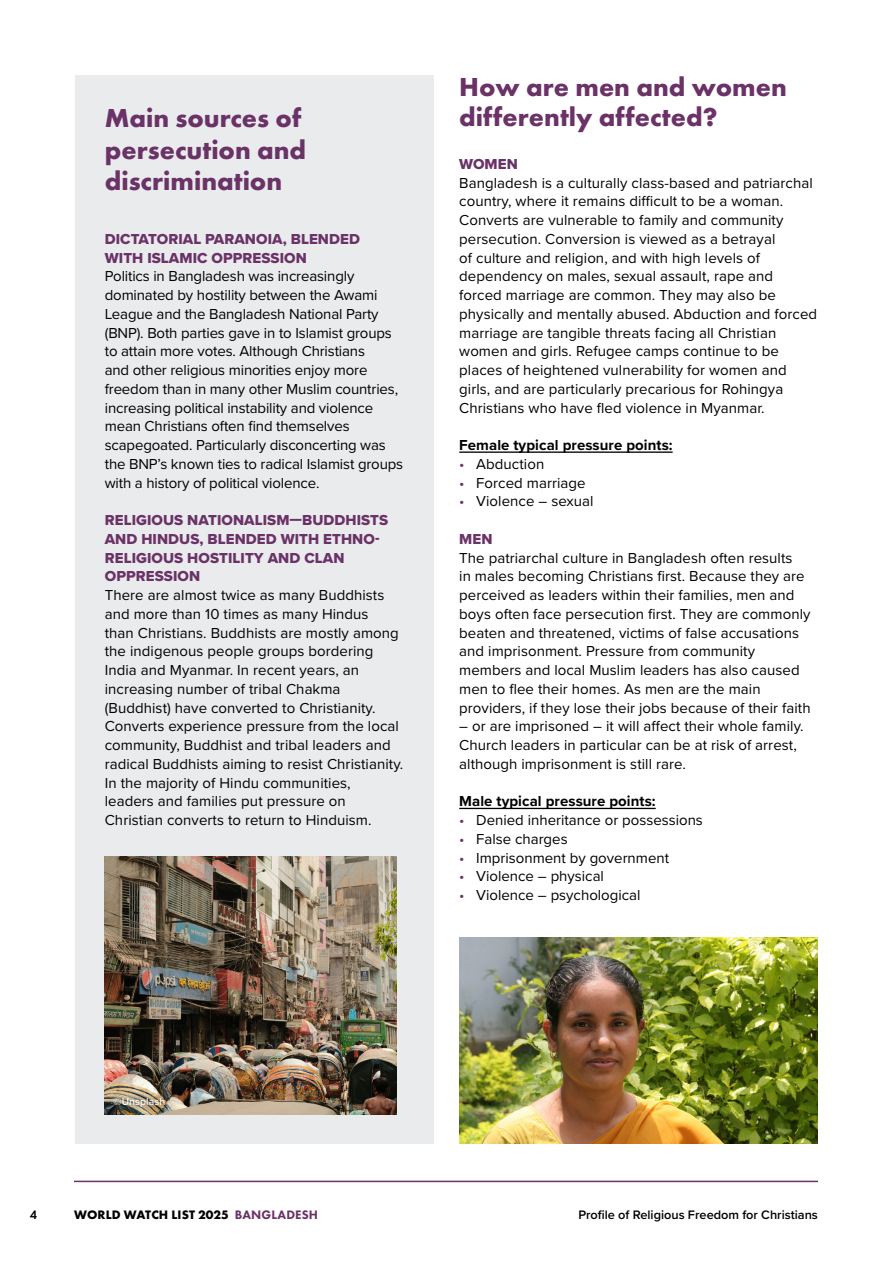
<style>
.page{position:relative;width:893px;height:1263px;background:#fff}
.page>*{position:absolute;margin:0;border:0;box-sizing:border-box;transform-origin:0 0}
.t1{font:700 27px/31.5px "Futura PT";color:#6b3267}
.t2{font:15px/18.8px "Proxima Nova";letter-spacing:.005em;color:#000}
.t3{font:15px/18.8px "Proxima Nova Extrabld";letter-spacing:.005em;color:#6b3267}
.t4{font:700 15px "Proxima Nova";letter-spacing:.005em;color:#000}
.t5{font:600 12.75px "Proxima Nova";color:#000}
.t6{font:700 12.75px "Futura PT";letter-spacing:.01em;color:#000}
.t7{font:600 12.75px "Futura PT";color:#000}
.t8{font:500 10.5px "Proxima Nova";letter-spacing:.005em;color:#fff}
.s1{color:#6b3267}
.s2{font-weight:800;color:#6b3267}
</style>
<div class="page">
<hr style="left:74px;top:1181px;width:744px;height:1px;background:#6b3267">
<div style="left:75px;top:75px;width:359px;height:1069px;background:#e9ebed"></div>
<hr style="left:459px;top:451px;width:214px;height:2px;background:#000">
<hr style="left:459px;top:808px;width:197px;height:1px;background:#000">
<img style="left:105px;top:856px;width:292px;height:258px">
<img style="left:459px;top:938px;width:359px;height:206px">
<div style="left:107px;top:1091px;width:65px;height:23px;background:#000;opacity:.75"></div>
<h1 class="t1" style="left:105px;top:102px;width:203px">Main sources of persecution and discrimination</h1>
<p class="t3" style="left:105px;top:229px;width:257px">DICTATORIAL PARANOIA, BLENDED<br>WITH ISLAMIC OPPRESSION</p>
<p class="t2" style="left:105px;top:266px;width:300px">Politics in Bangladesh was increasingly dominated by hostility between the Awami League and the Bangladesh National Party (BNP). Both parties gave in to Islamist groups to attain more votes. Although Christians<br>and other religious minorities enjoy more freedom than in many other Muslim countries, increasing political instability and violence mean Christians often find themselves scapegoated. Particularly disconcerting was the BNP’s known ties to radical Islamist groups with a history of political violence.</p>
<p class="t3" style="left:105px;top:510px;width:285px">RELIGIOUS NATIONALISM—BUDDHISTS<br>AND HINDUS, BLENDED WITH ETHNO-<br>RELIGIOUS HOSTILITY AND CLAN<br>OPPRESSION</p>
<p class="t2" style="left:105px;top:585px;width:300px">There are almost twice as many Buddhists and more than 10 times as many Hindus<br>than Christians. Buddhists are mostly among the indigenous people groups bordering India and Myanmar. In recent years, an increasing number of tribal Chakma (Buddhist) have converted to Christianity.<br>Converts experience pressure from the local community, Buddhist and tribal leaders and radical Buddhists aiming to resist Christianity.<br>In the majority of Hindu communities, leaders and families put pressure on Christian converts to return to Hinduism.</p>
<h1 class="t1" style="left:459px;top:71px;width:329px;line-height:30px">How are men and women differently affected?</h1>
<p class="t3" style="left:459px;top:154px;width:60px">WOMEN</p>
<p class="t2" style="left:459px;top:172px;width:359px">Bangladesh is a culturally class-based and patriarchal country, where it remains difficult to be a woman.<br>Converts are vulnerable to family and community persecution. Conversion is viewed as a betrayal<br>of culture and religion, and with high levels of dependency on males, sexual assault, rape and forced marriage are common. They may also be physically and mentally abused. Abduction and forced marriage are tangible threats facing all Christian women and girls. Refugee camps continue to be places of heightened vulnerability for women and girls, and are particularly precarious for Rohingya Christians who have fled violence in Myanmar.</p>
<p class="t4" style="left:459px;top:434px;width:215px">Female typical pressure points:</p>
<p class="t2" style="left:459px;top:454px;width:87px"><span class="s1">•</span> Abduction</p>
<p class="t2" style="left:459px;top:472px;width:128px"><span class="s1">•</span> Forced marriage</p>
<p class="t2" style="left:459px;top:491px;width:136px"><span class="s1">•</span> Violence – sexual</p>
<p class="t3" style="left:459px;top:529px;width:35px">MEN</p>
<p class="t2" style="left:459px;top:547px;width:353px">The patriarchal culture in Bangladesh often results<br>in males becoming Christians first. Because they are perceived as leaders within their families, men and boys often face persecution first. They are commonly beaten and threatened, victims of false accusations and imprisonment. Pressure from community members and local Muslim leaders has also caused men to flee their homes. As men are the main providers, if they lose their jobs because of their faith</p>
<p class="t2" style="left:459px;top:716px;width:346px">– or are imprisoned – it will affect their whole family.<br>Church leaders in particular can be at risk of arrest, although imprisonment is still rare.</p>
<p class="t4" style="left:459px;top:790px;width:198px">Male typical pressure points:</p>
<p class="t2" style="left:459px;top:810px;width:245px"><span class="s1">•</span> Denied inheritance or possessions</p>
<p class="t2" style="left:459px;top:829px;width:110px"><span class="s1">•</span> False charges</p>
<p class="t2" style="left:459px;top:847px;width:211px"><span class="s1">•</span> Imprisonment by government</p>
<p class="t2" style="left:459px;top:866px;width:146px"><span class="s1">•</span> Violence – physical</p>
<p class="t2" style="left:459px;top:885px;width:183px"><span class="s1">•</span> Violence – psychological</p>
<p class="t8" style="left:114px;top:1094px;width:53px">©Unsplash</p>
<p class="t7" style="left:30px;top:1207px;width:9px">4</p>
<p class="t6" style="left:74px;top:1206px;width:246px">WORLD WATCH LIST 2025 <span class="s2">BANGLADESH</span></p>
<p class="t5" style="left:578px;top:1205px;width:241px">Profile of Religious Freedom for Christians</p>
</div>
